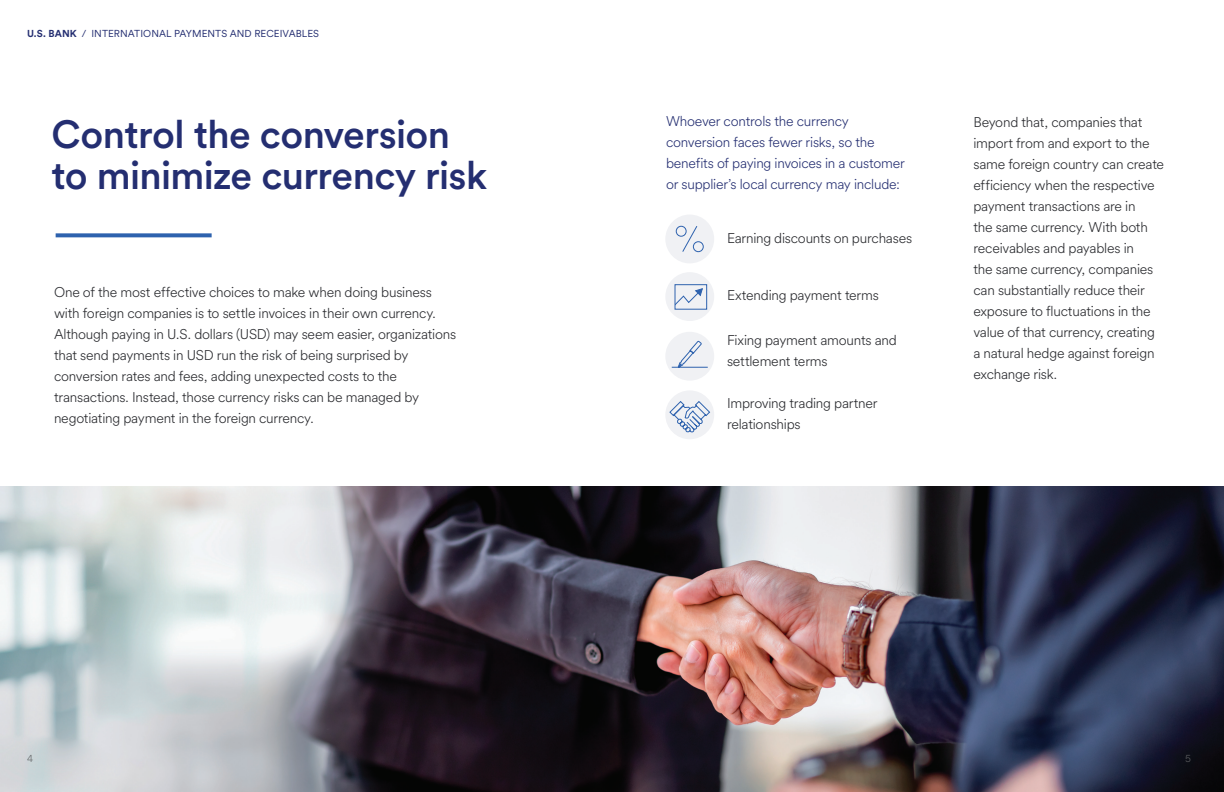
<style>
.page{position:relative;width:1224px;height:792px;background:#fff}
.page>*{position:absolute;margin:0;border:0;box-sizing:border-box;transform-origin:0 0}
.t1{font:500 39px/41px "U.S.Bank Circular";letter-spacing:-.015em;color:#242e71}
.t2{font:300 14px/21px "U.S.Bank Circular";letter-spacing:-.015em;color:#28292d}
.t3{font:300 14px/21px "U.S.Bank Circular";letter-spacing:-.015em;color:#242e71}
.t4{font:10px "U.S.Bank Circular";letter-spacing:.005em;color:#242e71}
.t5{font:300 10px "U.S.Bank Circular";color:#626466}
.s1{font-weight:700}
</style>
<div class="page">
<div style="left:665px;top:390px;width:49px;height:49px;background:#f0f1f4;border-radius:50%"></div>
<div style="left:665px;top:332px;width:49px;height:49px;background:#f0f1f4;border-radius:50%"></div>
<div style="left:665px;top:272px;width:49px;height:49px;background:#f0f1f4;border-radius:50%"></div>
<div style="left:665px;top:215px;width:49px;height:48px;background:#f0f1f4;border-radius:50%"></div>
<svg style="left:676px;top:225px;width:28px;height:27px"></svg>
<svg style="left:669px;top:401px;width:41px;height:38px"></svg>
<svg style="left:671px;top:341px;width:37px;height:27px"></svg>
<div style="left:675px;top:284px;width:32px;height:25px;border:1px solid #2e62ae"></div>
<svg style="left:675px;top:288px;width:28px;height:18px"></svg>
<svg style="left:56px;top:233px;width:156px;height:4px"></svg>
<img style="left:0;top:486px;width:1224px;height:306px">
<p class="t4" style="left:27px;top:27px;width:294px"><span class="s1">U.S. BANK</span> / INTERNATIONAL PAYMENTS AND RECEIVABLES</p>
<p class="t3" style="left:666px;top:110px;width:240px">Whoever controls the currency conversion faces fewer risks, so the benefits of paying invoices in a customer or supplier’s local currency may include:</p>
<h1 class="t1" style="left:52px;top:112px;width:437px">Control the conversion to minimize currency risk</h1>
<p class="t2" style="left:973px;top:111px;width:192px">Beyond that, companies that import from and export to the same foreign country can create efficiency when the respective payment transactions are in<br>the same currency. With both receivables and payables in<br>the same currency, companies can substantially reduce their exposure to fluctuations in the value of that currency, creating a natural hedge against foreign exchange risk.</p>
<p class="t2" style="left:727px;top:227px;width:187px">Earning discounts on purchases</p>
<p class="t2" style="left:54px;top:281px;width:404px">One of the most effective choices to make when doing business with foreign companies is to settle invoices in their own currency.<br>Although paying in U.S. dollars (USD) may seem easier, organizations that send payments in USD run the risk of being surprised by conversion rates and fees, adding unexpected costs to the transactions. Instead, those currency risks can be managed by negotiating payment in the foreign currency.</p>
<p class="t2" style="left:727px;top:284px;width:153px">Extending payment terms</p>
<p class="t2" style="left:727px;top:329px;width:171px">Fixing payment amounts and settlement terms</p>
<p class="t2" style="left:727px;top:392px;width:152px">Improving trading partner relationships</p>
<p class="t5" style="left:27px;top:752px;width:7px">4</p>
<p class="t5" style="left:1185px;top:752px;width:7px">5</p>
</div>
